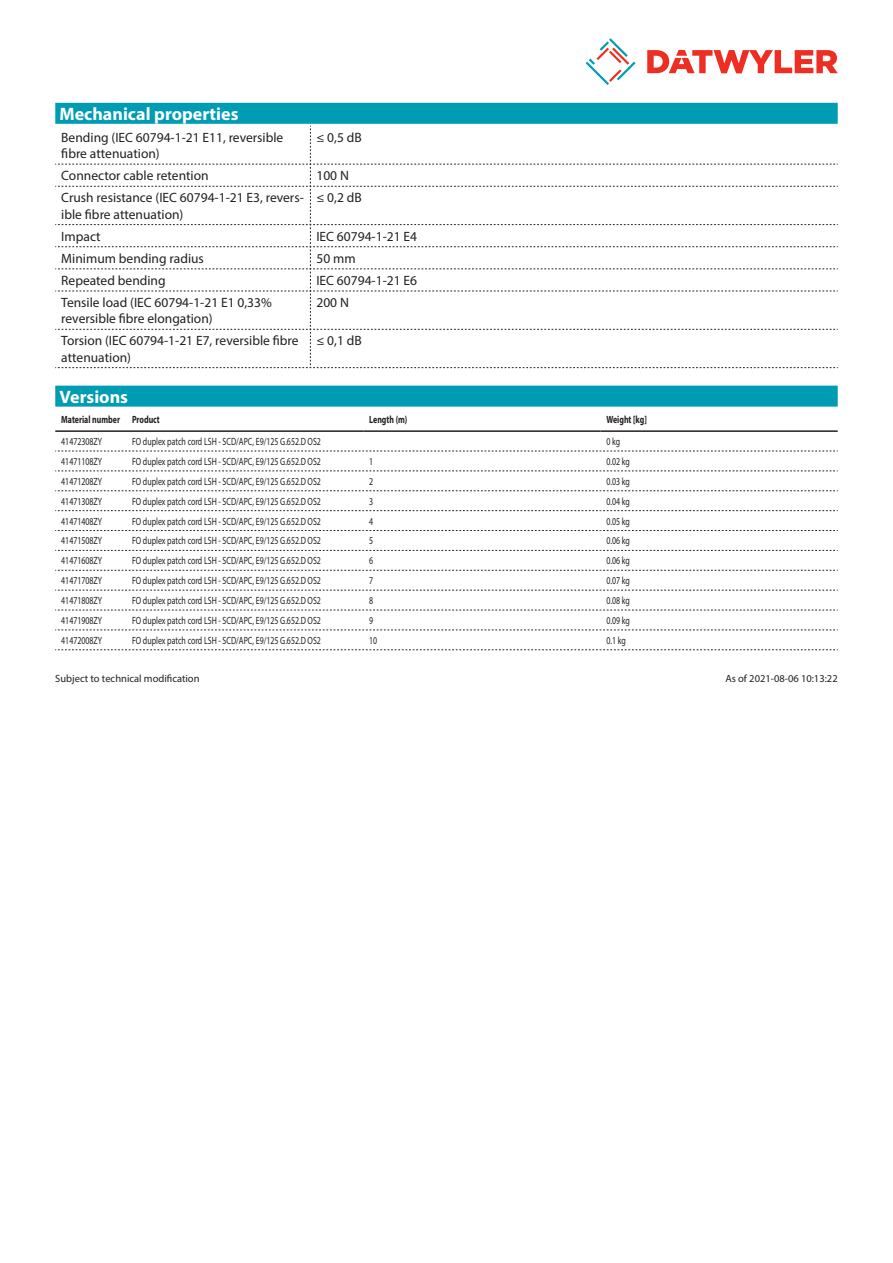
<style>
.page{position:relative;width:893px;height:1263px;background:#fff}
.page>*{position:absolute;margin:0;border:0;box-sizing:border-box;transform-origin:0 0}
.Standard_Head_Proper{font:700 18px "Myriad Pro";color:#fff}
.myriad_light_propert{font:13.5px/16.2px "Myriad Pro";color:#231f20}
.myriadlight{font:10.5px "Myriad Pro";color:#231f20;scale:.75 1}
.Footnote{font:10.5px "Myriad Pro";color:#231f20}
.myriadbold{font:700 10.5px "Myriad Pro";color:#231f20;scale:.75 1}
</style>
<div class="page">
<svg style="left:586px;top:38px;width:49px;height:47px"></svg>
<svg style="left:647px;top:50px;width:191px;height:23px"></svg>
<div style="left:55px;top:103px;width:783px;height:21px;background:#009cb3"></div>
<svg style="left:55px;top:126px;width:783px;height:242px"></svg>
<div style="left:55px;top:386px;width:783px;height:21px;background:#009cb3"></div>
<hr style="left:55px;top:430px;width:71px;height:2px;background:#231f20">
<hr style="left:126px;top:430px;width:237px;height:2px;background:#231f20">
<hr style="left:363px;top:430px;width:237px;height:2px;background:#231f20">
<hr style="left:600px;top:430px;width:238px;height:2px;background:#231f20">
<svg style="left:55px;top:451px;width:783px;height:1px"></svg>
<svg style="left:55px;top:471px;width:783px;height:1px"></svg>
<svg style="left:55px;top:490px;width:783px;height:1px"></svg>
<svg style="left:55px;top:510px;width:783px;height:1px"></svg>
<svg style="left:55px;top:530px;width:783px;height:1px"></svg>
<svg style="left:55px;top:550px;width:783px;height:1px"></svg>
<svg style="left:55px;top:570px;width:783px;height:1px"></svg>
<svg style="left:55px;top:590px;width:783px;height:1px"></svg>
<svg style="left:55px;top:610px;width:783px;height:1px"></svg>
<svg style="left:55px;top:630px;width:783px;height:1px"></svg>
<svg style="left:55px;top:649px;width:783px;height:1px"></svg>
<p class="Standard_Head_Proper" style="left:60px;top:102px;width:180px">Mechanical properties</p>
<p class="myriad_light_propert" style="left:61px;top:129px;width:224px">Bending (IEC 60794-1-21 E11, reversible fibre attenuation)</p>
<p class="myriad_light_propert" style="left:316px;top:129px;width:47px">≤ 0,5 dB</p>
<p class="myriad_light_propert" style="left:61px;top:167px;width:149px">Connector cable retention</p>
<p class="myriad_light_propert" style="left:316px;top:167px;width:34px">100 N</p>
<p class="myriad_light_propert" style="left:61px;top:190px;width:244px">Crush resistance (IEC 60794-1-21 E3, revers&shy;ible fibre attenuation)</p>
<p class="myriad_light_propert" style="left:316px;top:190px;width:47px">≤ 0,2 dB</p>
<p class="myriad_light_propert" style="left:61px;top:228px;width:41px">Impact</p>
<p class="myriad_light_propert" style="left:316px;top:228px;width:102px">IEC 60794-1-21 E4</p>
<p class="myriad_light_propert" style="left:61px;top:250px;width:144px">Minimum bending radius</p>
<p class="myriad_light_propert" style="left:316px;top:250px;width:41px">50 mm</p>
<p class="myriad_light_propert" style="left:61px;top:272px;width:106px">Repeated bending</p>
<p class="myriad_light_propert" style="left:316px;top:272px;width:102px">IEC 60794-1-21 E6</p>
<p class="myriad_light_propert" style="left:61px;top:294px;width:212px">Tensile load (IEC 60794-1-21 E1 0,33% reversible fibre elongation)</p>
<p class="myriad_light_propert" style="left:316px;top:294px;width:34px">200 N</p>
<p class="myriad_light_propert" style="left:61px;top:333px;width:239px">Torsion (IEC 60794-1-21 E7, reversible fibre attenuation)</p>
<p class="myriad_light_propert" style="left:316px;top:333px;width:47px">≤ 0,1 dB</p>
<p class="Standard_Head_Proper" style="left:60px;top:385px;width:70px">Versions</p>
<p class="myriadbold" style="left:61px;top:412px;width:80px">Material number</p>
<p class="myriadbold" style="left:132px;top:412px;width:39px">Product</p>
<p class="myriadbold" style="left:369px;top:412px;width:52px">Length (m)</p>
<p class="myriadbold" style="left:606px;top:412px;width:55px">Weight [kg]</p>
<p class="myriadlight" style="left:61px;top:435px;width:56px">41472308ZY</p>
<p class="myriadlight" style="left:132px;top:435px;width:253px">FO duplex patch cord LSH - SCD/APC, E9/125 G.652.D OS2</p>
<p class="myriadlight" style="left:606px;top:435px;width:20px">0 kg</p>
<p class="myriadlight" style="left:61px;top:455px;width:56px">41471108ZY</p>
<p class="myriadlight" style="left:132px;top:455px;width:253px">FO duplex patch cord LSH - SCD/APC, E9/125 G.652.D OS2</p>
<p class="myriadlight" style="left:369px;top:455px;width:7px">1</p>
<p class="myriadlight" style="left:606px;top:455px;width:33px">0.02 kg</p>
<p class="myriadlight" style="left:61px;top:475px;width:56px">41471208ZY</p>
<p class="myriadlight" style="left:132px;top:475px;width:253px">FO duplex patch cord LSH - SCD/APC, E9/125 G.652.D OS2</p>
<p class="myriadlight" style="left:369px;top:475px;width:7px">2</p>
<p class="myriadlight" style="left:606px;top:475px;width:33px">0.03 kg</p>
<p class="myriadlight" style="left:61px;top:495px;width:56px">41471308ZY</p>
<p class="myriadlight" style="left:132px;top:495px;width:253px">FO duplex patch cord LSH - SCD/APC, E9/125 G.652.D OS2</p>
<p class="myriadlight" style="left:369px;top:495px;width:7px">3</p>
<p class="myriadlight" style="left:606px;top:495px;width:33px">0.04 kg</p>
<p class="myriadlight" style="left:61px;top:514px;width:56px">41471408ZY</p>
<p class="myriadlight" style="left:132px;top:514px;width:253px">FO duplex patch cord LSH - SCD/APC, E9/125 G.652.D OS2</p>
<p class="myriadlight" style="left:369px;top:514px;width:7px">4</p>
<p class="myriadlight" style="left:606px;top:514px;width:33px">0.05 kg</p>
<p class="myriadlight" style="left:61px;top:534px;width:56px">41471508ZY</p>
<p class="myriadlight" style="left:132px;top:534px;width:253px">FO duplex patch cord LSH - SCD/APC, E9/125 G.652.D OS2</p>
<p class="myriadlight" style="left:369px;top:534px;width:7px">5</p>
<p class="myriadlight" style="left:606px;top:534px;width:33px">0.06 kg</p>
<p class="myriadlight" style="left:61px;top:554px;width:56px">41471608ZY</p>
<p class="myriadlight" style="left:132px;top:554px;width:253px">FO duplex patch cord LSH - SCD/APC, E9/125 G.652.D OS2</p>
<p class="myriadlight" style="left:369px;top:554px;width:7px">6</p>
<p class="myriadlight" style="left:606px;top:554px;width:33px">0.06 kg</p>
<p class="myriadlight" style="left:61px;top:574px;width:56px">41471708ZY</p>
<p class="myriadlight" style="left:132px;top:574px;width:253px">FO duplex patch cord LSH - SCD/APC, E9/125 G.652.D OS2</p>
<p class="myriadlight" style="left:369px;top:574px;width:7px">7</p>
<p class="myriadlight" style="left:606px;top:574px;width:33px">0.07 kg</p>
<p class="myriadlight" style="left:61px;top:594px;width:56px">41471808ZY</p>
<p class="myriadlight" style="left:132px;top:594px;width:253px">FO duplex patch cord LSH - SCD/APC, E9/125 G.652.D OS2</p>
<p class="myriadlight" style="left:369px;top:594px;width:7px">8</p>
<p class="myriadlight" style="left:606px;top:594px;width:33px">0.08 kg</p>
<p class="myriadlight" style="left:61px;top:614px;width:56px">41471908ZY</p>
<p class="myriadlight" style="left:132px;top:614px;width:253px">FO duplex patch cord LSH - SCD/APC, E9/125 G.652.D OS2</p>
<p class="myriadlight" style="left:369px;top:614px;width:7px">9</p>
<p class="myriadlight" style="left:606px;top:614px;width:33px">0.09 kg</p>
<p class="myriadlight" style="left:61px;top:634px;width:56px">41472008ZY</p>
<p class="myriadlight" style="left:132px;top:634px;width:253px">FO duplex patch cord LSH - SCD/APC, E9/125 G.652.D OS2</p>
<p class="myriadlight" style="left:369px;top:634px;width:12px">10</p>
<p class="myriadlight" style="left:606px;top:634px;width:27px">0.1 kg</p>
<p class="Footnote" style="left:55px;top:671px;width:146px">Subject to technical modification</p>
<p class="Footnote" style="left:725px;top:671px;width:114px">As of 2021-08-06 10:13:22</p>
</div>
